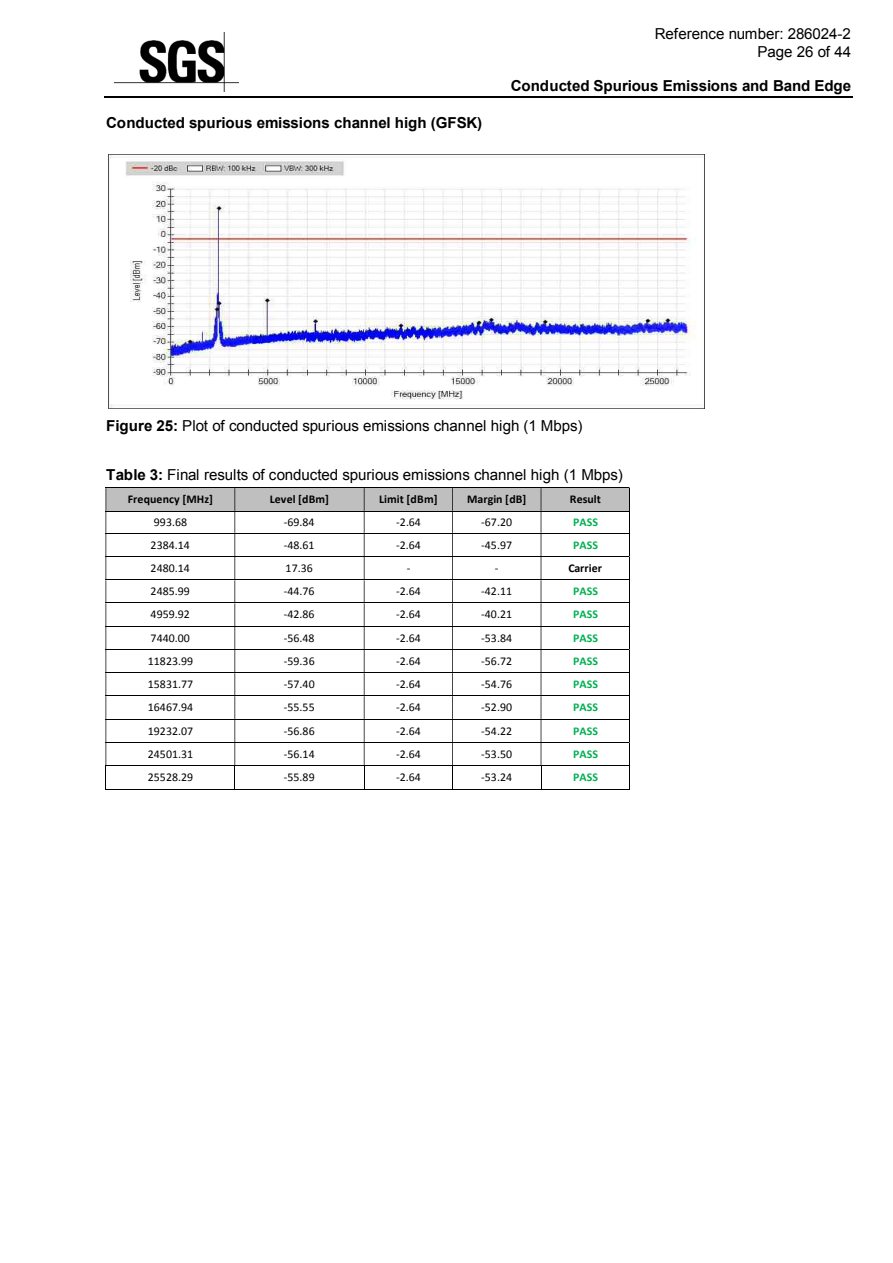
<style>
.page{position:relative;width:893px;height:1263px;background:#fff}
.page>*{position:absolute;margin:0;border:0;box-sizing:border-box;transform-origin:0 0}
.t1{font:15.15px/17.2px "Arial";letter-spacing:-.005em;color:#000;text-align:right}
.t2{font:700 15.15px "Arial";letter-spacing:-.005em;color:#000}
.t3{font:11.85px "Calibri";color:#000}
.t4{font:700 11.85px "Calibri";letter-spacing:.005em;color:#000}
.t5{font:700 11.85px "Calibri";letter-spacing:.015em;color:#00b050}
.s1{font-weight:700}
</style>
<div class="page">
<img style="left:114px;top:33px;width:124px;height:58px">
<hr style="left:104px;top:96px;width:748px;height:1px;background:#000">
<div style="left:106px;top:488px;width:129px;height:23px;background:#bfbfbf"></div>
<div style="left:235px;top:488px;width:129px;height:23px;background:#bfbfbf"></div>
<div style="left:364px;top:488px;width:88px;height:23px;background:#bfbfbf"></div>
<div style="left:453px;top:488px;width:88px;height:23px;background:#bfbfbf"></div>
<div style="left:541px;top:488px;width:88px;height:23px;background:#bfbfbf"></div>
<hr style="left:105px;top:487px;width:524px;height:1px;background:#000">
<hr style="left:105px;top:511px;width:524px;height:1px;background:#000">
<hr style="left:105px;top:533px;width:524px;height:1px;background:#000">
<hr style="left:105px;top:556px;width:524px;height:1px;background:#000">
<hr style="left:105px;top:580px;width:524px;height:1px;background:#000">
<hr style="left:105px;top:603px;width:524px;height:1px;background:#000">
<hr style="left:105px;top:626px;width:524px;height:1px;background:#000">
<hr style="left:105px;top:649px;width:524px;height:1px;background:#000">
<hr style="left:105px;top:672px;width:524px;height:1px;background:#000">
<hr style="left:105px;top:696px;width:524px;height:1px;background:#000">
<hr style="left:105px;top:719px;width:524px;height:1px;background:#000">
<hr style="left:105px;top:742px;width:524px;height:1px;background:#000">
<hr style="left:105px;top:765px;width:524px;height:1px;background:#000">
<svg style="left:105px;top:488px;width:1px;height:301px"></svg>
<hr style="left:105px;top:789px;width:129px;height:1px;background:#000">
<svg style="left:234px;top:488px;width:1px;height:301px"></svg>
<hr style="left:235px;top:789px;width:129px;height:1px;background:#000">
<svg style="left:364px;top:488px;width:1px;height:301px"></svg>
<hr style="left:364px;top:789px;width:88px;height:1px;background:#000">
<svg style="left:452px;top:488px;width:1px;height:301px"></svg>
<hr style="left:453px;top:789px;width:87px;height:1px;background:#000">
<svg style="left:540px;top:488px;width:1px;height:277px"></svg>
<hr style="left:541px;top:789px;width:88px;height:1px;background:#000">
<svg style="left:629px;top:487px;width:1px;height:303px"></svg>
<img style="left:109px;top:154px;width:595px;height:255px">
<p class="t2" style="left:106px;top:114px;width:377px">Conducted spurious emissions channel high (GFSK)</p>
<p class="t1" style="left:655px;top:25px;width:198px">Reference number: 286024-2<br>Page 26 of 44</p>
<p class="t2" style="left:510px;top:77px;width:342px">Conducted Spurious Emissions and Band Edge</p>
<p class="t1" style="left:106px;top:417px;width:477px"><span class="s1">Figure 25:</span> Plot of conducted spurious emissions channel high (1 Mbps)</p>
<p class="t1" style="left:106px;top:466px;width:518px"><span class="s1">Table 3:</span> Final results of conducted spurious emissions channel high (1 Mbps)</p>
<p class="t4" style="left:128px;top:494px;width:87px">Frequency [MHz]</p>
<p class="t4" style="left:270px;top:494px;width:61px">Level [dBm]</p>
<p class="t4" style="left:379px;top:494px;width:60px">Limit [dBm]</p>
<p class="t4" style="left:467px;top:494px;width:61px">Margin [dB]</p>
<p class="t4" style="left:570px;top:494px;width:33px">Result</p>
<p class="t3" style="left:154px;top:517px;width:35px">993.68</p>
<p class="t3" style="left:284px;top:517px;width:32px">-69.84</p>
<p class="t3" style="left:396px;top:517px;width:26px">-2.64</p>
<p class="t3" style="left:481px;top:517px;width:32px">-67.20</p>
<p class="t5" style="left:573px;top:517px;width:27px">PASS</p>
<p class="t3" style="left:150px;top:540px;width:41px">2384.14</p>
<p class="t3" style="left:284px;top:540px;width:32px">-48.61</p>
<p class="t3" style="left:396px;top:540px;width:26px">-2.64</p>
<p class="t3" style="left:481px;top:540px;width:32px">-45.97</p>
<p class="t5" style="left:573px;top:540px;width:27px">PASS</p>
<p class="t3" style="left:150px;top:563px;width:41px">2480.14</p>
<p class="t3" style="left:285px;top:563px;width:29px">17.36</p>
<p class="t3" style="left:406px;top:563px;width:5px">-</p>
<p class="t3" style="left:495px;top:563px;width:5px">-</p>
<p class="t4" style="left:568px;top:563px;width:35px">Carrier</p>
<p class="t3" style="left:150px;top:587px;width:41px">2485.99</p>
<p class="t3" style="left:284px;top:587px;width:32px">-44.76</p>
<p class="t3" style="left:396px;top:587px;width:26px">-2.64</p>
<p class="t3" style="left:481px;top:587px;width:32px">-42.11</p>
<p class="t5" style="left:573px;top:587px;width:27px">PASS</p>
<p class="t3" style="left:150px;top:610px;width:41px">4959.92</p>
<p class="t3" style="left:284px;top:610px;width:32px">-42.86</p>
<p class="t3" style="left:396px;top:610px;width:26px">-2.64</p>
<p class="t3" style="left:481px;top:610px;width:32px">-40.21</p>
<p class="t5" style="left:573px;top:610px;width:27px">PASS</p>
<p class="t3" style="left:150px;top:633px;width:41px">7440.00</p>
<p class="t3" style="left:284px;top:633px;width:32px">-56.48</p>
<p class="t3" style="left:396px;top:633px;width:26px">-2.64</p>
<p class="t3" style="left:481px;top:633px;width:32px">-53.84</p>
<p class="t5" style="left:573px;top:633px;width:27px">PASS</p>
<p class="t3" style="left:148px;top:656px;width:47px">11823.99</p>
<p class="t3" style="left:284px;top:656px;width:32px">-59.36</p>
<p class="t3" style="left:396px;top:656px;width:26px">-2.64</p>
<p class="t3" style="left:481px;top:656px;width:32px">-56.72</p>
<p class="t5" style="left:573px;top:656px;width:27px">PASS</p>
<p class="t3" style="left:148px;top:679px;width:47px">15831.77</p>
<p class="t3" style="left:284px;top:679px;width:32px">-57.40</p>
<p class="t3" style="left:396px;top:679px;width:26px">-2.64</p>
<p class="t3" style="left:481px;top:679px;width:32px">-54.76</p>
<p class="t5" style="left:573px;top:679px;width:27px">PASS</p>
<p class="t3" style="left:148px;top:702px;width:47px">16467.94</p>
<p class="t3" style="left:284px;top:702px;width:32px">-55.55</p>
<p class="t3" style="left:396px;top:702px;width:26px">-2.64</p>
<p class="t3" style="left:481px;top:702px;width:32px">-52.90</p>
<p class="t5" style="left:573px;top:702px;width:27px">PASS</p>
<p class="t3" style="left:148px;top:726px;width:47px">19232.07</p>
<p class="t3" style="left:284px;top:726px;width:32px">-56.86</p>
<p class="t3" style="left:396px;top:726px;width:26px">-2.64</p>
<p class="t3" style="left:481px;top:726px;width:32px">-54.22</p>
<p class="t5" style="left:573px;top:726px;width:27px">PASS</p>
<p class="t3" style="left:148px;top:749px;width:47px">24501.31</p>
<p class="t3" style="left:284px;top:749px;width:32px">-56.14</p>
<p class="t3" style="left:396px;top:749px;width:26px">-2.64</p>
<p class="t3" style="left:481px;top:749px;width:32px">-53.50</p>
<p class="t5" style="left:573px;top:749px;width:27px">PASS</p>
<p class="t3" style="left:148px;top:772px;width:47px">25528.29</p>
<p class="t3" style="left:284px;top:772px;width:32px">-55.89</p>
<p class="t3" style="left:396px;top:772px;width:26px">-2.64</p>
<p class="t3" style="left:481px;top:772px;width:32px">-53.24</p>
<p class="t5" style="left:573px;top:772px;width:27px">PASS</p>
</div>
